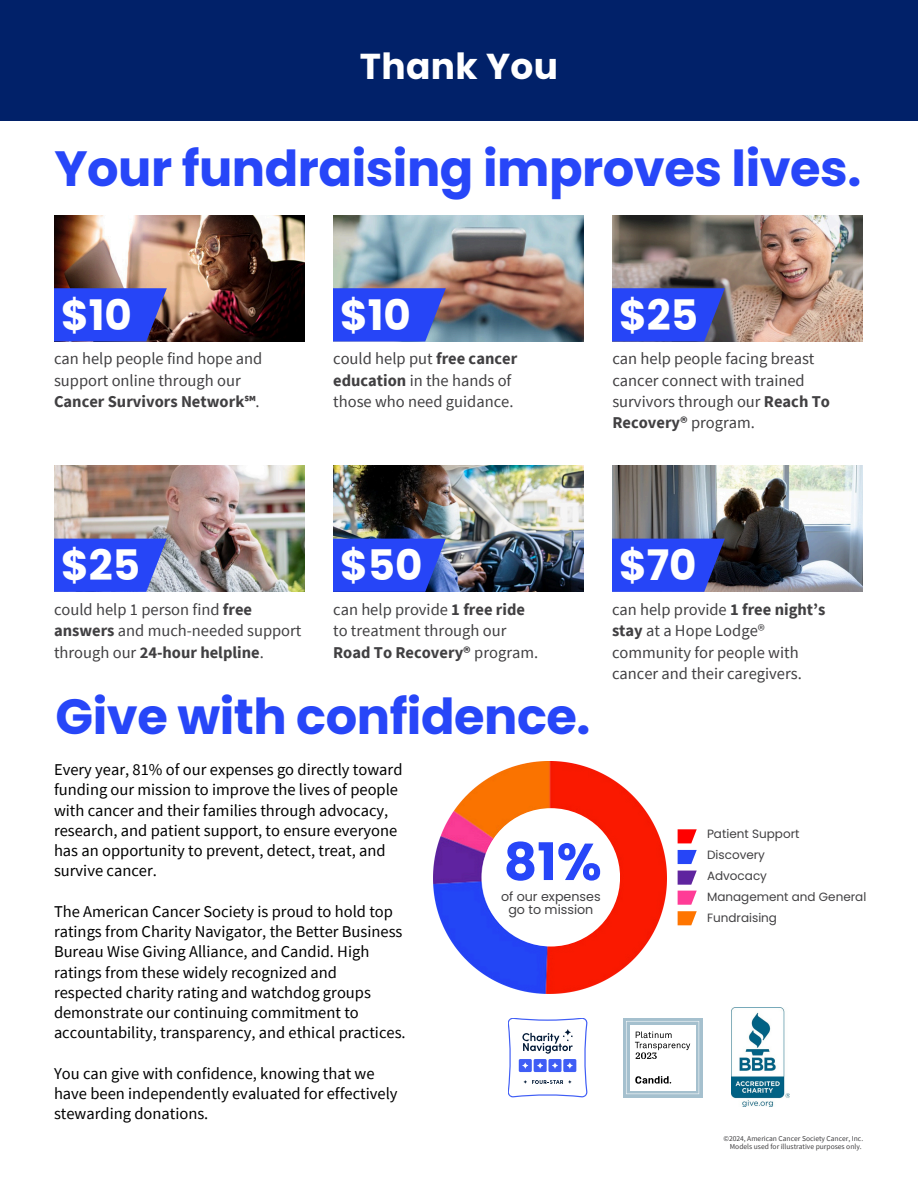
<style>
.page{position:relative;width:918px;height:1188px;background:#fff}
.page>*{position:absolute;margin:0;border:0;box-sizing:border-box;transform-origin:0 0}
.t1{font:700 51.75px "Poppins";color:#2746f8}
.t2{font:700 49.5px "Poppins";letter-spacing:-.01em;color:#2746f8}
.t3{font:700 42px "Poppins";color:#fff}
.t4{font:700 36px "Poppins";letter-spacing:.01em;color:#fff}
.t5{font:16.5px/20.2px "Source Sans Pro";color:#000}
.t6{font:16.5px/21.3px "Source Sans Pro";color:#414042}
.t7{font:12.75px "Poppins";color:#414042}
.t8{font:12px/21px "Poppins";color:#414042}
.t9{font:7.5px "Source Sans Pro";color:#414042}
.s1{font-weight:700}
</style>
<div class="page">
<div style="left:0;top:0;width:918px;height:121px;background:#012169"></div>
<img style="left:54px;top:215px;width:251px;height:126px">
<img style="left:54px;top:465px;width:251px;height:126px">
<img style="left:333px;top:215px;width:251px;height:126px">
<img style="left:333px;top:465px;width:251px;height:126px">
<img style="left:612px;top:215px;width:251px;height:126px">
<img style="left:612px;top:465px;width:251px;height:126px">
<svg style="left:54px;top:288px;width:113px;height:53px"></svg>
<svg style="left:54px;top:539px;width:113px;height:53px"></svg>
<svg style="left:333px;top:288px;width:113px;height:53px"></svg>
<svg style="left:333px;top:539px;width:113px;height:53px"></svg>
<svg style="left:612px;top:288px;width:113px;height:53px"></svg>
<svg style="left:612px;top:539px;width:113px;height:53px"></svg>
<svg style="left:508px;top:1018px;width:80px;height:79px"></svg>
<div style="left:623px;top:1018px;width:79px;height:79px;background:linear-gradient(to right,#adc5d2,#aec7d3)"></div>
<svg style="left:626px;top:1021px;width:73px;height:73px"></svg>
<img style="left:731px;top:1008px;width:58px;height:99px">
<svg style="left:678px;top:829px;width:19px;height:14px"></svg>
<svg style="left:678px;top:850px;width:19px;height:14px"></svg>
<svg style="left:678px;top:871px;width:19px;height:14px"></svg>
<svg style="left:678px;top:891px;width:19px;height:14px"></svg>
<svg style="left:678px;top:911px;width:19px;height:14px"></svg>
<img style="left:434px;top:761px;width:232px;height:233px">
<div style="left:482px;top:808px;width:138px;height:138px;background:#fff;border-radius:50%"></div>
<h3 class="t4" style="left:360px;top:41px;width:200px">Thank You</h3>
<h1 class="t2" style="left:54px;top:134px;width:808px">Your fundraising improves lives.</h1>
<p class="t3" style="left:61px;top:286px;width:72px">$10</p>
<h2 class="t3" style="left:340px;top:286px;width:72px">$10</h2>
<p class="t6" style="left:54px;top:348px;width:210px">can help people find hope and support online through our<br><span class="s1">Cancer Survivors Network℠</span>.</p>
<h4 class="t6" style="left:333px;top:348px;width:186px">could help put <span class="s1">free cancer education</span> in the hands of those who need guidance.</h4>
<h1 class="t3" style="left:619px;top:286px;width:80px">$25</h1>
<h2 class="t6" style="left:612px;top:348px;width:219px">can help people facing breast cancer connect with trained survivors through our <span class="s1">Reach To<br>Recovery®</span> program.</h2>
<h2 class="t3" style="left:61px;top:536px;width:80px">$25</h2>
<h2 class="t6" style="left:54px;top:598px;width:249px">could help 1 person find <span class="s1">free answers</span> and much-needed support through our <span class="s1">24-hour helpline</span>.</h2>
<h4 class="t3" style="left:340px;top:536px;width:84px">$50</h4>
<h4 class="t3" style="left:619px;top:536px;width:79px">$70</h4>
<p class="t6" style="left:333px;top:598px;width:206px">can help provide <span class="s1">1 free ride </span>to treatment through our<br><span class="s1">Road To Recovery®</span> program.</p>
<p class="t6" style="left:612px;top:598px;width:215px">can help provide <span class="s1">1 free night’s stay</span> at a Hope Lodge® community for people with cancer and their caregivers.</p>
<h4 class="t2" style="left:56px;top:682px;width:536px">Give with confidence.</h4>
<p class="t5" style="left:54px;top:759px;width:350px">Every year, 81% of our expenses go directly toward funding our mission to improve the lives of people with cancer and their families through advocacy, research, and patient support, to ensure everyone has an opportunity to prevent, detect, treat, and survive cancer.</p>
<p class="t5" style="left:54px;top:901px;width:353px">The American Cancer Society is proud to hold top ratings from Charity Navigator, the Better Business Bureau Wise Giving Alliance, and Candid. High ratings from these widely recognized and respected charity rating and watchdog groups demonstrate our continuing commitment to accountability, transparency, and ethical practices.</p>
<p class="t5" style="left:54px;top:1063px;width:345px">You can give with confidence, knowing that we have been independently evaluated for effectively stewarding donations.</p>
<h5 class="t1" style="left:504px;top:826px;width:100px">81%</h5>
<h5 class="t7" style="left:508px;top:901px;width:86px">go to mission</h5>
<h5 class="t7" style="left:501px;top:887px;width:101px">of our expenses</h5>
<p class="t8" style="left:707px;top:823px;width:161px">Patient Support<br>Discovery<br>Advocacy<br>Management and General<br>Fundraising</p>
<h4 class="t9" style="left:723px;top:1133px;width:141px">©2024, American Cancer Society Cancer, Inc.</h4>
<h4 class="t9" style="left:730px;top:1141px;width:133px">Models used for illustrative purposes only.</h4>
</div>
